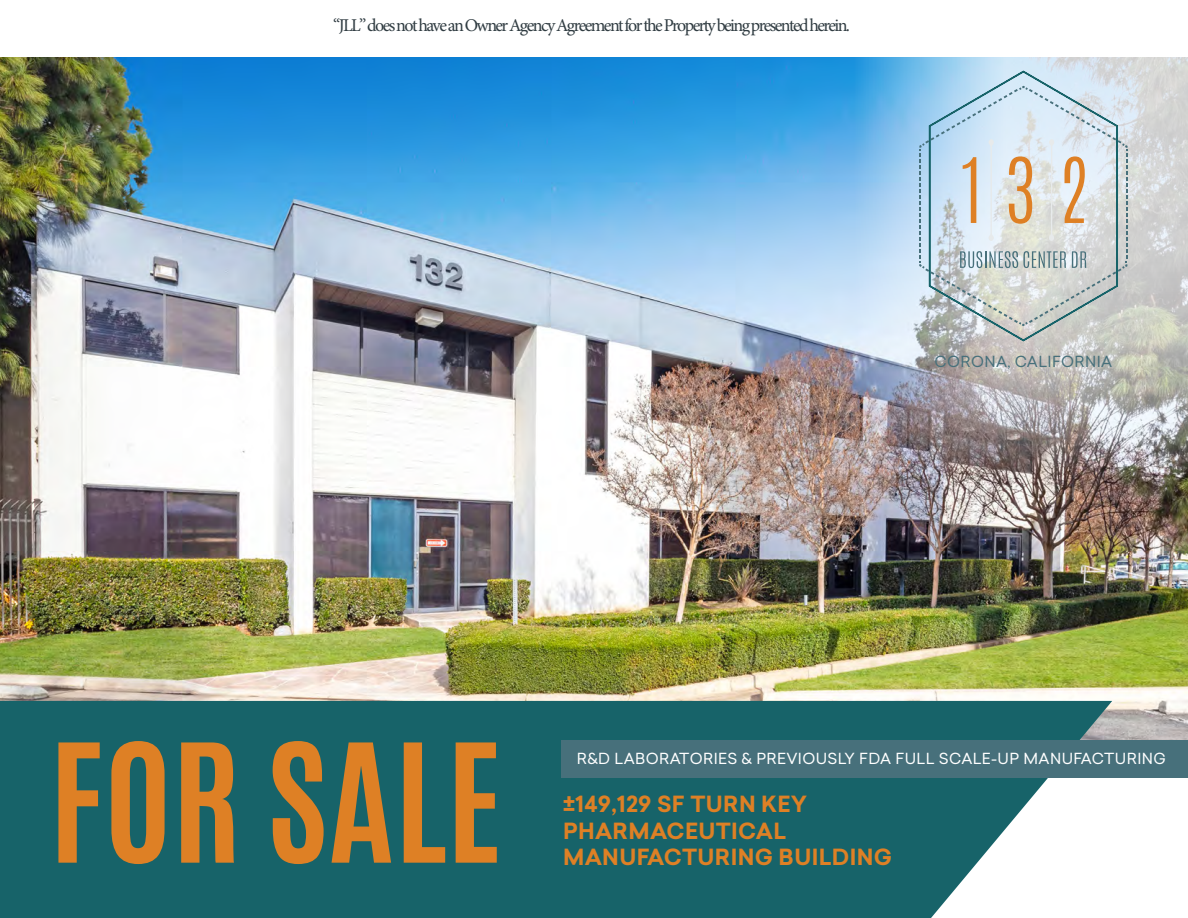
<style>
.page{position:relative;width:1188px;height:918px;background:#fff}
.page>*{position:absolute;margin:0;border:0;box-sizing:border-box;transform-origin:0 0}
.t1{font:700 139.95px "Antonio";color:#de8025}
._132_subhead{font:700 21.9px/26.2px "Sailec";letter-spacing:.015em;color:#de8025}
.t2{font:18px "Minion Pro";letter-spacing:-.09em;color:#303c42}
._132_Body{font:15px "Sailec";letter-spacing:.025em;color:#fff}
._132_Body-2{font:15px "Sailec";letter-spacing:.025em;color:#47707b}
</style>
<div class="page">
<img style="left:0;top:57px;width:1188px;height:683px">
<img style="left:805px;top:57px;width:383px;height:456px">
<svg style="left:919px;top:137px;width:9px;height:138px"></svg>
<svg style="left:1119px;top:137px;width:9px;height:138px"></svg>
<svg style="left:928px;top:69px;width:191px;height:274px;background:#cad4d8"></svg>
<svg style="left:0;top:701px;width:1112px;height:217px;background:#296f74"></svg>
<div style="left:562px;top:740px;width:626px;height:38px;background:#47707b"></div>
<p class="t2" style="left:333px;top:13px;width:518px">“JLL” does not have an Owner Agency Agreement for the Property being presented herein.</p>
<p class="_132_Body-2" style="left:935px;top:351px;width:179px">CORONA, CALIFORNIA</p>
<p class="t1" style="left:50px;top:697px;width:454px">FOR SALE</p>
<p class="_132_Body" style="left:577px;top:748px;width:591px">R&amp;D LABORATORIES &amp; PREVIOUSLY FDA FULL SCALE-UP MANUFACTURING</p>
<p class="_132_subhead" style="left:563px;top:792px;width:330px">±149,129 SF TURN KEY<br>PHARMACEUTICAL<br>MANUFACTURING BUILDING</p>
</div>
